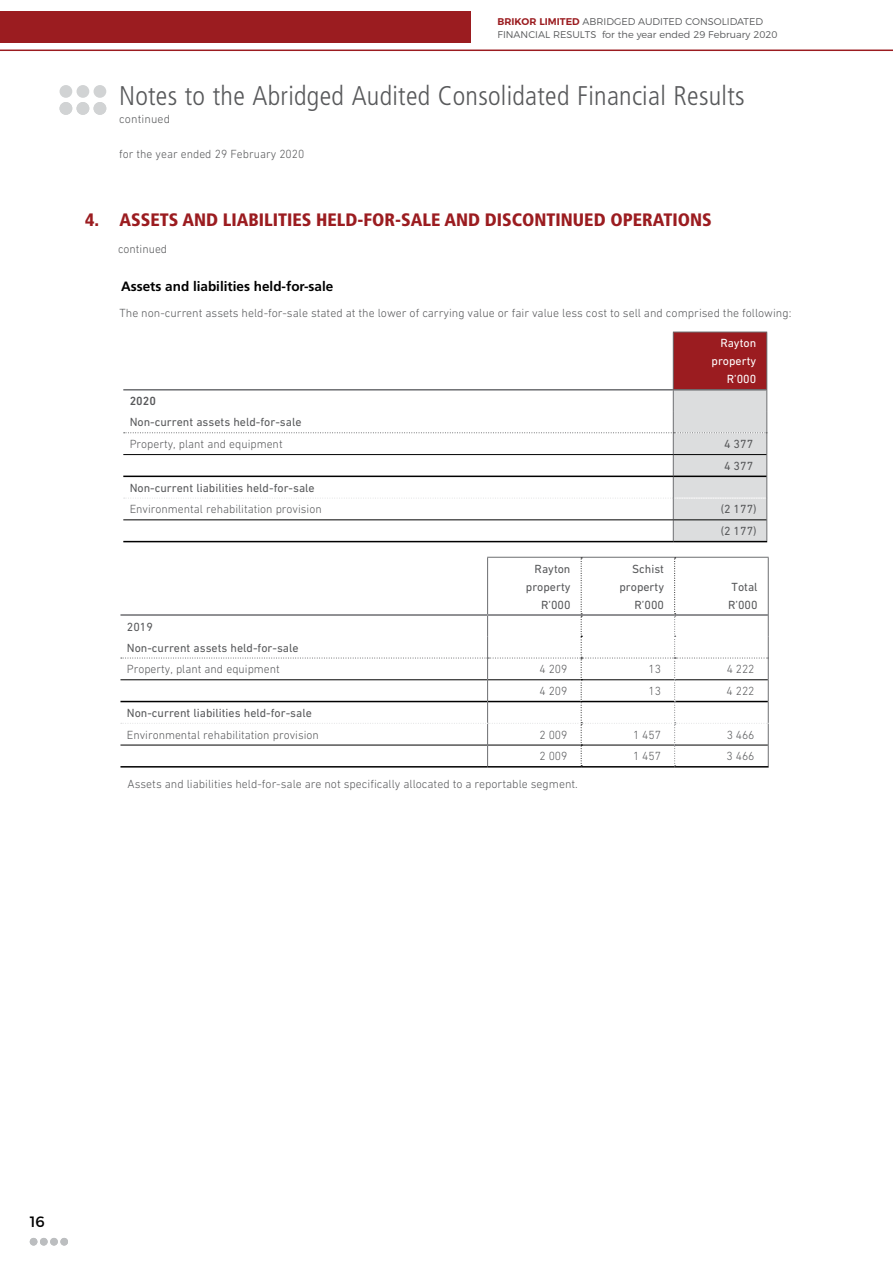
<style>
.page{position:relative;width:893px;height:1263px;background:#fff}
.page>*{position:absolute;margin:0;border:0;box-sizing:border-box;transform-origin:0 0}
.t1{font:300 condensed 27px "Frutiger";letter-spacing:.01em;color:#58595b}
.t2{font:900 condensed 18px "Frutiger";color:#9b1c20}
.t3{font:15px "Montserrat";color:#000}
.t4{font:700 13.5px "Frutiger";color:#000}
.t5{font:300 12px "DIN Next LT Pro";color:#58595b}
.t6{font:12px/18px "DIN Next LT Pro";color:#58595b}
.t7{font:12px/18px "DIN Next LT Pro";color:#fff;text-align:right}
.t8{font:500 12px "DIN Next LT Pro";color:#58595b}
.t9{font:300 9.75px/13.5px "Montserrat";color:#58595b}
.s1{font-weight:600;color:#9b1c20}
</style>
<div class="page">
<div style="left:30px;top:1238px;width:7px;height:7px;background:#bcbec0;border-radius:50%"></div>
<div style="left:40px;top:1238px;width:8px;height:7px;background:#bcbec0;border-radius:50%"></div>
<div style="left:50px;top:1238px;width:8px;height:7px;background:#bcbec0;border-radius:50%"></div>
<div style="left:60px;top:1238px;width:8px;height:7px;background:#bcbec0;border-radius:50%"></div>
<div style="left:0;top:11px;width:471px;height:32px;background:#9b1c20"></div>
<hr style="left:0;top:50px;width:893px;height:1px;background:#9b1c20">
<div style="left:673px;top:332px;width:94px;height:58px;background:#9b1c20"></div>
<hr style="left:673px;top:332px;width:94px;height:1px;background:#6d6e71">
<hr style="left:123px;top:389px;width:550px;height:1px;background:#6d6e71">
<hr style="left:674px;top:389px;width:92px;height:1px;background:#6d6e71">
<hr style="left:673px;top:332px;width:1px;height:58px;background:#6d6e71">
<hr style="left:766px;top:332px;width:1px;height:58px;background:#6d6e71">
<hr style="left:123px;top:454px;width:550px;height:1px;background:#000">
<hr style="left:123px;top:519px;width:550px;height:1px;background:#000">
<hr style="left:123px;top:476px;width:550px;height:1px;background:#000">
<svg style="left:124px;top:390px;width:643px;height:151px"></svg>
<hr style="left:123px;top:541px;width:550px;height:1px;background:#000">
<hr style="left:673px;top:541px;width:94px;height:1px;background:#000">
<hr style="left:487px;top:557px;width:94px;height:1px;background:#6d6e71">
<hr style="left:581px;top:557px;width:94px;height:1px;background:#6d6e71">
<hr style="left:675px;top:557px;width:94px;height:1px;background:#6d6e71">
<hr style="left:120px;top:679px;width:367px;height:1px;background:#000">
<hr style="left:120px;top:745px;width:367px;height:1px;background:#000">
<hr style="left:120px;top:701px;width:367px;height:1px;background:#000">
<hr style="left:120px;top:766px;width:368px;height:1px;background:#000">
<hr style="left:488px;top:766px;width:93px;height:1px;background:#000">
<hr style="left:581px;top:766px;width:94px;height:1px;background:#000">
<hr style="left:675px;top:766px;width:94px;height:1px;background:#000">
<svg style="left:121px;top:558px;width:648px;height:208px"></svg>
<hr style="left:120px;top:614px;width:368px;height:2px;background:#6d6e71">
<hr style="left:488px;top:614px;width:93px;height:2px;background:#6d6e71">
<hr style="left:581px;top:614px;width:94px;height:2px;background:#6d6e71">
<hr style="left:675px;top:614px;width:93px;height:2px;background:#6d6e71">
<div style="left:60px;top:102px;width:12px;height:13px;background:#d1d3d4;border-radius:50%"></div>
<div style="left:60px;top:85px;width:12px;height:13px;background:#d1d3d4;border-radius:50%"></div>
<div style="left:77px;top:102px;width:12px;height:13px;background:#d1d3d4;border-radius:50%"></div>
<div style="left:77px;top:85px;width:12px;height:13px;background:#d1d3d4;border-radius:50%"></div>
<div style="left:94px;top:102px;width:12px;height:13px;background:#d1d3d4;border-radius:50%"></div>
<div style="left:94px;top:85px;width:12px;height:13px;background:#d1d3d4;border-radius:50%"></div>
<p class="t9" style="left:497px;top:14px;width:281px"><span class="s1">BRIKOR LIMITED</span> ABRIDGED AUDITED CONSOLIDATED<br>FINANCIAL RESULTS for the year ended 29 February 2020</p>
<h1 class="t1" style="left:119px;top:81px;width:627px">Notes to the Abridged Audited Consolidated Financial Results</h1>
<p class="t5" style="left:119px;top:112px;width:53px">continued</p>
<p class="t5" style="left:119px;top:147px;width:187px">for the year ended 29 February 2020</p>
<h2 class="t2" style="left:85px;top:209px;width:628px">4. ASSETS AND LIABILITIES HELD-FOR-SALE AND DISCONTINUED OPERATIONS</h2>
<p class="t5" style="left:118px;top:242px;width:51px">continued</p>
<p class="t4" style="left:121px;top:278px;width:214px">Assets and liabilities held-for-sale</p>
<p class="t5" style="left:120px;top:306px;width:673px">The non-current assets held-for-sale stated at the lower of carrying value or fair value less cost to sell and comprised the following:</p>
<p class="t7" style="left:712px;top:334px;width:46px">Rayton property<br>R’000</p>
<p class="t8" style="left:130px;top:394px;width:28px">2020</p>
<p class="t6" style="left:130px;top:413px;width:173px">Non-current assets held-for-sale</p>
<p class="t5" style="left:130px;top:437px;width:154px">Property, plant and equipment</p>
<p class="t6" style="left:724px;top:433px;width:30px;line-height:21.8px">4 377<br>4 377</p>
<p class="t6" style="left:130px;top:478px;width:187px">Non-current liabilities held-for-sale</p>
<p class="t5" style="left:130px;top:502px;width:193px">Environmental rehabilitation provision</p>
<p class="t6" style="left:721px;top:498px;width:37px;line-height:21.8px">(2 177) (2 177)</p>
<p class="t6" style="left:526px;top:559px;width:46px;text-align:right">Rayton property<br>R’000</p>
<p class="t6" style="left:619px;top:559px;width:46px;text-align:right">Schist property<br>R’000</p>
<p class="t6" style="left:728px;top:577px;width:31px">Total<br>R’000</p>
<p class="t6" style="left:127px;top:616px;width:173px;line-height:21.1px">2019<br>Non-current assets held-for-sale</p>
<p class="t5" style="left:127px;top:662px;width:154px">Property, plant and equipment</p>
<p class="t5" style="left:540px;top:662px;width:29px">4 209</p>
<p class="t5" style="left:648px;top:662px;width:14px">13</p>
<p class="t5" style="left:727px;top:662px;width:29px">4 222</p>
<p class="t5" style="left:540px;top:684px;width:29px">4 209</p>
<p class="t5" style="left:648px;top:684px;width:14px">13</p>
<p class="t5" style="left:727px;top:684px;width:29px">4 222</p>
<p class="t6" style="left:127px;top:704px;width:187px">Non-current liabilities held-for-sale</p>
<p class="t5" style="left:127px;top:728px;width:193px">Environmental rehabilitation provision</p>
<p class="t5" style="left:540px;top:728px;width:29px">2 009</p>
<p class="t5" style="left:633px;top:728px;width:29px">1 457</p>
<p class="t5" style="left:727px;top:728px;width:29px">3 466</p>
<p class="t5" style="left:540px;top:749px;width:29px">2 009</p>
<p class="t5" style="left:633px;top:749px;width:29px">1 457</p>
<p class="t5" style="left:727px;top:749px;width:29px">3 466</p>
<p class="t5" style="left:128px;top:777px;width:452px">Assets and liabilities held-for-sale are not specifically allocated to a reportable segment.</p>
<p class="t3" style="left:30px;top:1209px;width:17px">16</p>
</div>
